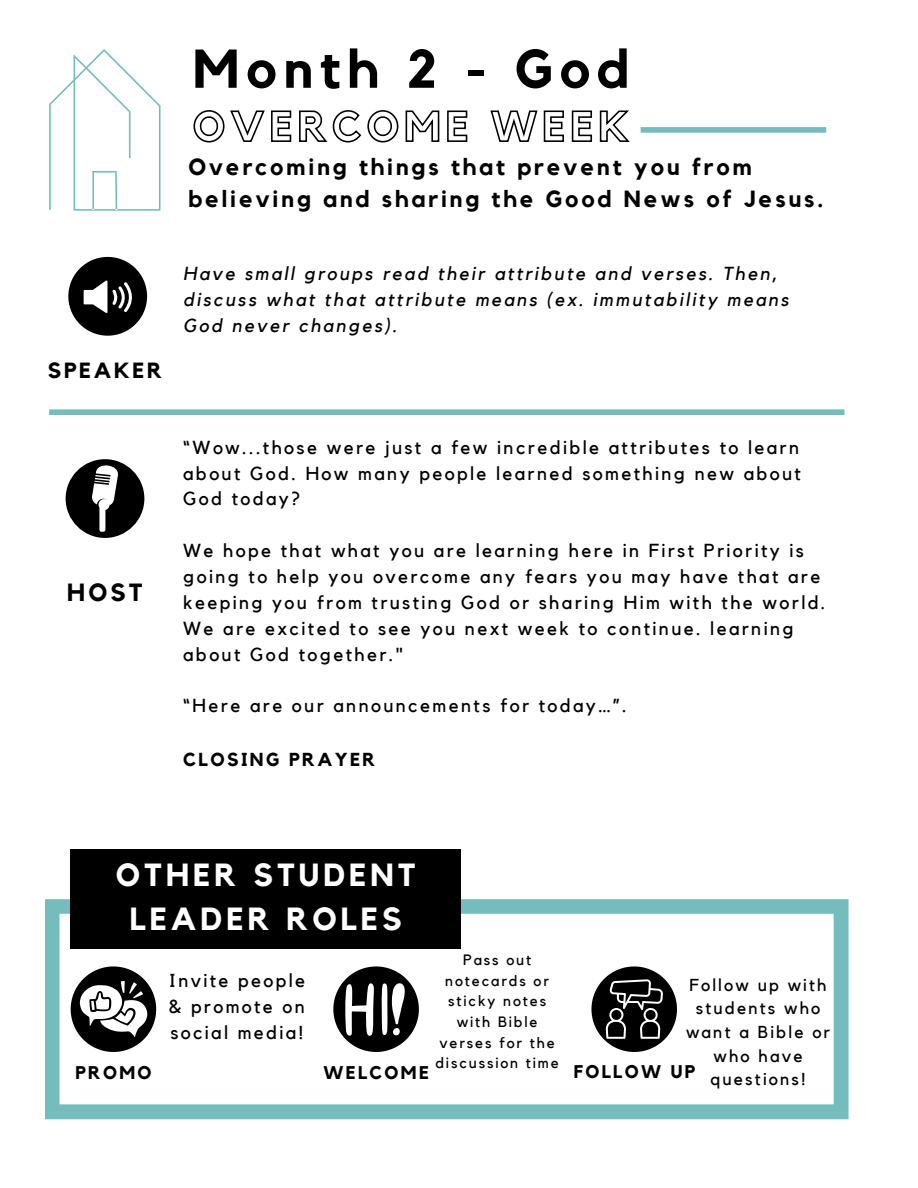
<style>
.page{position:relative;width:918px;height:1188px;background:#fff}
.page>*{position:absolute;margin:0;border:0;box-sizing:border-box;transform-origin:0 0}
.t1{font:700 54px "Kollektif";letter-spacing:.125em;color:#000}
.t2{font:700 31.95px/43.8px "Kollektif";letter-spacing:.125em;color:#fff;text-align:center}
.t3{font:700 24.75px "Kollektif";color:#000}
.t4{font:700 23.25px/31.5px "Kollektif";letter-spacing:.125em;color:#000}
.t5{font:700 21.9px "Kollektif";letter-spacing:.125em;color:#000}
.t6{font:18.75px/25.8px "Kollektif";letter-spacing:.125em;color:#000;text-align:justify}
.t7{font:italic 18.75px/25.8px "Kollektif";letter-spacing:.125em;color:#000}
.t8{font:700 18.75px "Kollektif";letter-spacing:.125em;color:#000}
.t9{font:700 18.3px "Kollektif";letter-spacing:.125em;color:#000}
.t10{font:17.25px/23.7px "Kollektif";letter-spacing:.125em;color:#000;text-align:center}
.t11{font:15px/20.7px "Kollektif";letter-spacing:.125em;color:#000;text-align:center}
</style>
<div class="page">
<svg style="left:49px;top:49px;width:112px;height:162px"></svg>
<svg style="left:68px;top:257px;width:79px;height:79px"></svg>
<div style="left:49px;top:409px;width:796px;height:6px;background:#75bdbd"></div>
<svg style="left:66px;top:459px;width:78px;height:79px"></svg>
<svg style="left:45px;top:899px;width:804px;height:220px"></svg>
<div style="left:71px;top:850px;width:390px;height:99px;background:#000"></div>
<svg style="left:71px;top:966px;width:85px;height:86px"></svg>
<svg style="left:333px;top:966px;width:86px;height:86px"></svg>
<svg style="left:591px;top:966px;width:86px;height:86px"></svg>
<svg style="left:193px;top:110px;width:437px;height:33px"></svg>
<div style="left:641px;top:127px;width:185px;height:6px;background:#75bdbd"></div>
<h1 class="t1" style="left:193px;top:44px;width:438px">Month 2 - God</h1>
<p class="t4" style="left:188px;top:152px;width:636px">Overcoming things that prevent you from believing and sharing the Good News of Jesus.</p>
<p class="t5" style="left:48px;top:360px;width:116px">SPEAKER</p>
<p class="t7" style="left:183px;top:261px;width:607px">Have small groups read their attribute and verses. Then, discuss what that attribute means (ex. immutability means<br>God never changes).</p>
<h3 class="t3" style="left:67px;top:581px;width:77px">HOST</h3>
<p class="t6" style="left:183px;top:435px;width:619px">“Wow...those were just a few incredible attributes to learn about God. How many people learned something new about God today?</p>
<p class="t6" style="left:183px;top:538px;width:644px;text-align:left">We hope that what you are learning here in First Priority is going to help you overcome any fears you may have that are keeping you from trusting God or sharing Him with the world.<br>We are excited to see you next week to continue. learning about God together."</p>
<p class="t6" style="left:183px;top:694px;width:445px">“Here are our announcements for today…”.</p>
<p class="t8" style="left:183px;top:751px;width:194px">CLOSING PRAYER</p>
<h2 class="t2" style="left:116px;top:854px;width:301px">OTHER STUDENT<br>LEADER ROLES</h2>
<p class="t9" style="left:75px;top:1064px;width:78px">PROMO</p>
<p class="t6" style="left:169px;top:969px;width:138px">Invite people &amp; promote on social media!</p>
<p class="t11" style="left:435px;top:950px;width:125px">Pass out notecards or sticky notes with Bible verses for the discussion time</p>
<p class="t9" style="left:323px;top:1064px;width:107px">WELCOME</p>
<p class="t10" style="left:686px;top:974px;width:146px">Follow up with students who want a Bible or who have</p>
<p class="t9" style="left:574px;top:1064px;width:123px">FOLLOW UP</p>
<p class="t10" style="left:711px;top:1068px;width:96px">questions!</p>
</div>
